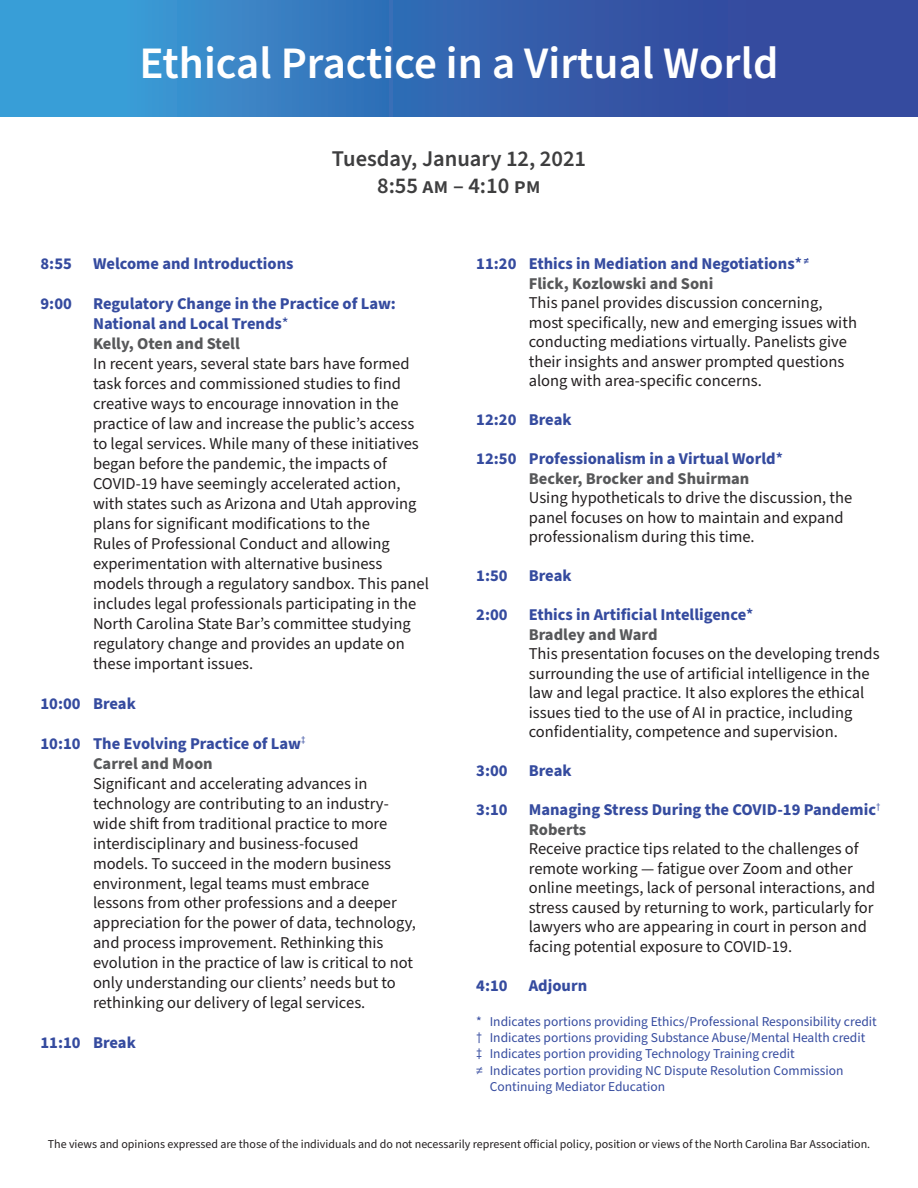
<style>
.page{position:relative;width:918px;height:1188px;background:#fff}
.page>*{position:absolute;margin:0;border:0;box-sizing:border-box;transform-origin:0 0}
.Subheads{font:600 45px "Source Sans Pro";color:#fff}
.t1{font:600 22.5px "Source Sans Pro";color:#3e3e3f}
.t2{font:16.5px/20px "Source Sans Pro";color:#231f20}
.t3{font:700 16.5px/20px "Source Sans Pro";color:#354b9f}
.t4{font:700 16.5px "Source Sans Pro";color:#57585a}
.t5{font:13.5px/16.2px "Source Sans Pro";color:#354b9f}
.t6{font:12px "Source Sans Pro";color:#231f20}
.s1{font-weight:400}
.s2{font-weight:600}
</style>
<div class="page">
<svg style="left:0;top:0;width:918px;height:117px;background:#356cb5"></svg>
<p class="Subheads" style="left:140px;top:33px;width:640px">Ethical Practice in a Virtual World</p>
<p class="t1" style="left:332px;top:143px;width:256px">Tuesday, January 12, 2021</p>
<p class="t1" style="left:377px;top:170px;width:165px">8:55 am – 4:10 pm</p>
<p class="t3" style="left:40px;top:254px;width:33px">8:55</p>
<p class="t3" style="left:93px;top:254px;width:202px">Welcome and Introductions</p>
<p class="t3" style="left:40px;top:294px;width:33px">9:00</p>
<p class="t3" style="left:93px;top:294px;width:305px">Regulatory Change in the Practice of Law:<br>National and Local Trends<span class="s1">*</span></p>
<p class="t4" style="left:93px;top:333px;width:148px">Kelly, Oten and Stell</p>
<p class="t2" style="left:93px;top:354px;width:338px">In recent years, several state bars have formed task forces and commissioned studies to find creative ways to encourage innovation in the practice of law and increase the public’s access to legal services. While many of these initiatives began before the pandemic, the impacts of COVID-19 have seemingly accelerated action, with states such as Arizona and Utah approving plans for significant modifications to the<br>Rules of Professional Conduct and allowing experimentation with alternative business models through a regulatory sandbox. This panel includes legal professionals participating in the North Carolina State Bar’s committee studying regulatory change and provides an update on these important issues.</p>
<p class="t3" style="left:40px;top:694px;width:97px">10:00 Break</p>
<p class="t3" style="left:40px;top:734px;width:266px">10:10 The Evolving Practice of Law<sup>‡</sup></p>
<p class="t4" style="left:93px;top:752px;width:121px">Carrel and Moon</p>
<p class="t2" style="left:93px;top:774px;width:325px">Significant and accelerating advances in technology are contributing to an industry&shy;wide shift from traditional practice to more interdisciplinary and business-focused models. To succeed in the modern business environment, legal teams must embrace lessons from other professions and a deeper appreciation for the power of data, technology, and process improvement. Rethinking this evolution in the practice of law is critical to not only understanding our clients’ needs but to rethinking our delivery of legal services.</p>
<p class="t3" style="left:40px;top:1033px;width:97px">11:10 Break</p>
<p class="t3" style="left:476px;top:254px;width:334px">11:20 Ethics in Mediation and Negotiations<span class="s2">*</span> <sup>≠</sup></p>
<p class="t4" style="left:529px;top:272px;width:186px">Flick, Kozlowski and Soni</p>
<p class="t2" style="left:529px;top:294px;width:330px;line-height:19.5px">This panel provides discussion concerning, most specifically, new and emerging issues with conducting mediations virtually. Panelists give their insights and answer prompted questions along with area-specific concerns.</p>
<p class="t3" style="left:476px;top:410px;width:97px">12:20 Break</p>
<p class="t3" style="left:476px;top:449px;width:308px">12:50 Professionalism in a Virtual World<span class="s2">*</span></p>
<p class="t4" style="left:529px;top:467px;width:222px">Becker, Brocker and Shuirman</p>
<p class="t2" style="left:529px;top:489px;width:325px;line-height:19.5px">Using hypotheticals to drive the discussion, the panel focuses on how to maintain and expand professionalism during this time.</p>
<p class="t3" style="left:476px;top:566px;width:33px">1:50</p>
<p class="t3" style="left:529px;top:566px;width:44px">Break</p>
<p class="t3" style="left:476px;top:605px;width:33px">2:00</p>
<p class="t3" style="left:529px;top:605px;width:226px">Ethics in Artificial Intelligence<span class="s2">*</span></p>
<p class="t4" style="left:529px;top:623px;width:130px">Bradley and Ward</p>
<p class="t2" style="left:529px;top:645px;width:352px;line-height:19.5px">This presentation focuses on the developing trends surrounding the use of artificial intelligence in the law and legal practice. It also explores the ethical issues tied to the use of AI in practice, including confidentiality, competence and supervision.</p>
<p class="t3" style="left:476px;top:761px;width:33px">3:00</p>
<p class="t3" style="left:529px;top:761px;width:44px">Break</p>
<p class="t3" style="left:476px;top:800px;width:33px">3:10</p>
<p class="t3" style="left:529px;top:800px;width:353px">Managing Stress During the COVID-19 Pandemic<sup>†</sup></p>
<p class="t4" style="left:529px;top:818px;width:59px">Roberts</p>
<p class="t2" style="left:529px;top:840px;width:348px;line-height:19.5px">Receive practice tips related to the challenges of remote working — fatigue over Zoom and other online meetings, lack of personal interactions, and stress caused by returning to work, particularly for lawyers who are appearing in court in person and facing potential exposure to COVID-19.</p>
<p class="t3" style="left:476px;top:976px;width:33px">4:10</p>
<p class="t3" style="left:529px;top:976px;width:60px">Adjourn</p>
<p class="t5" style="left:476px;top:1014px;width:402px">* Indicates portions providing Ethics/Professional Responsibility credit</p>
<p class="t5" style="left:476px;top:1030px;width:391px">† Indicates portions providing Substance Abuse/Mental Health credit</p>
<p class="t5" style="left:476px;top:1046px;width:320px">‡ Indicates portion providing Technology Training credit</p>
<p class="t5" style="left:490px;top:1062px;width:355px;text-indent:-14px">≠ Indicates portion providing NC Dispute Resolution Commission<br>Continuing Mediator Education</p>
<p class="t6" style="left:48px;top:1136px;width:824px">The views and opinions expressed are those of the individuals and do not necessarily represent official policy, position or views of the North Carolina Bar Association.</p>
</div>
